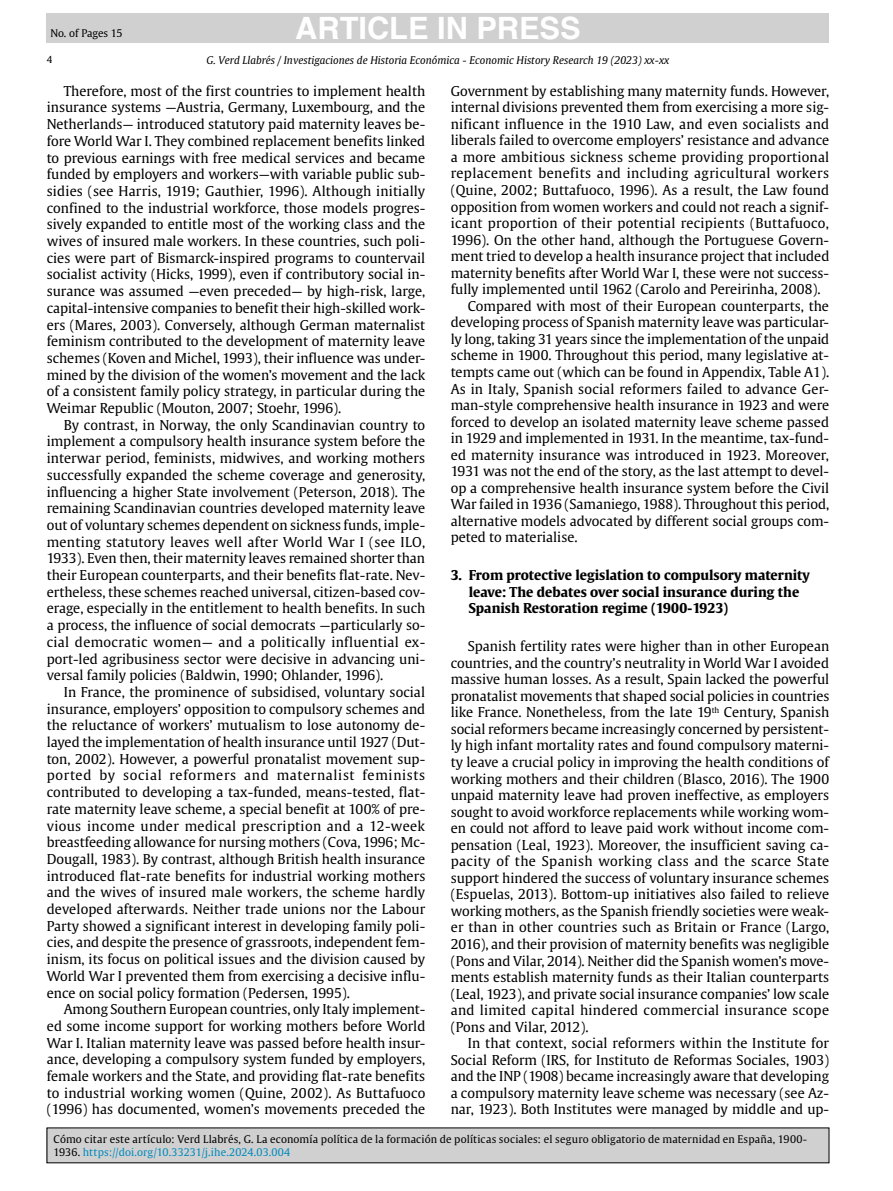
<style>
.page{position:relative;width:893px;height:1191px;background:#fff}
.page>*{position:absolute;margin:0;border:0;box-sizing:border-box;transform-origin:0 0}
.t1{font:700 30.75px "Helvetica";color:#fff}
.Texto_general{font:13.5px/16.6px "Gulliver";color:#000;text-align:justify}
.Titular{font:700 13.5px/16.5px "Gulliver";color:#000}
.t2{font:10.5px/13.5px "Gulliver";letter-spacing:.01em;color:#000}
.t3{font:italic 10.5px "Gulliver";color:#000}
.t4{font:10.5px "Gulliver";letter-spacing:-.01em;color:#000}
.t5{font:9.6px "Gulliver";color:#000}
.s1{color:#008abe}
</style>
<div class="page">
<div style="left:47px;top:13px;width:782px;height:30px;background:#d0d0d0"></div>
<div style="left:47px;top:1127px;width:782px;height:35px;background:#d0d0d0"></div>
<p class="t4" style="left:50px;top:26px;width:74px">No. of Pages 15</p>
<h1 class="t1" style="left:295px;top:10px;width:287px">ARTICLE IN PRESS</h1>
<p class="t3" style="left:207px;top:54px;width:464px">G. Verd Llabrés / Investigaciones de Historia Económica - Economic History Research 19 (2023) xx-xx</p>
<p class="t5" style="left:47px;top:54px;width:7px">4</p>
<p class="Texto_general" style="left:47px;top:82px;width:380px;text-indent:17px">Therefore, most of the first countries to implement health insurance systems —Austria, Germany, Luxembourg, and the Netherlands— introduced statutory paid maternity leaves be&shy;fore World War I. They combined replacement benefits linked to previous earnings with free medical services and became funded by employers and workers—with variable public sub&shy;sidies (see Harris, 1919; Gauthier, 1996). Although initially confined to the industrial workforce, those models progres&shy;sively expanded to entitle most of the working class and the wives of insured male workers. In these countries, such poli&shy;cies were part of Bismarck-inspired programs to countervail socialist activity (Hicks, 1999), even if contributory social in&shy;surance was assumed —even preceded— by high-risk, large, capital-intensive companies to benefit their high-skilled work&shy;ers (Mares, 2003). Conversely, although German maternalist feminism contributed to the development of maternity leave schemes (Koven and Michel, 1993), their influence was under&shy;mined by the division of the women’s movement and the lack of a consistent family policy strategy, in particular during the Weimar Republic (Mouton, 2007; Stoehr, 1996).</p>
<p class="Texto_general" style="left:47px;top:416px;width:380px;text-indent:17px">By contrast, in Norway, the only Scandinavian country to implement a compulsory health insurance system before the interwar period, feminists, midwives, and working mothers successfully expanded the scheme coverage and generosity, influencing a higher State involvement (Peterson, 2018). The remaining Scandinavian countries developed maternity leave out of voluntary schemes dependent on sickness funds, imple&shy;menting statutory leaves well after World War I (see ILO, 1933). Even then, their maternity leaves remained shorter than their European counterparts, and their benefits flat-rate. Nev&shy;ertheless, these schemes reached universal, citizen-based cov&shy;erage, especially in the entitlement to health benefits. In such a process, the influence of social democrats —particularly so&shy;cial democratic women— and a politically influential ex&shy;port-led agribusiness sector were decisive in advancing uni&shy;versal family policies (Baldwin, 1990; Ohlander, 1996).</p>
<p class="Texto_general" style="left:47px;top:683px;width:380px;text-indent:17px">In France, the prominence of subsidised, voluntary social insurance, employers’ opposition to compulsory schemes and the reluctance of workers’ mutualism to lose autonomy de&shy;layed the implementation of health insurance until 1927 (Dut&shy;ton, 2002). However, a powerful pronatalist movement sup&shy;ported by social reformers and maternalist feminists contributed to developing a tax-funded, means-tested, flat&shy;rate maternity leave scheme, a special benefit at 100% of pre&shy;vious income under medical prescription and a 12-week breastfeeding allowance for nursing mothers (Cova, 1996; Mc-Dougall, 1983). By contrast, although British health insurance introduced flat-rate benefits for industrial working mothers and the wives of insured male workers, the scheme hardly developed afterwards. Neither trade unions nor the Labour Party showed a significant interest in developing family poli&shy;cies, and despite the presence of grassroots, independent fem&shy;inism, its focus on political issues and the division caused by World War I prevented them from exercising a decisive influ&shy;ence on social policy formation (Pedersen, 1995).</p>
<p class="Texto_general" style="left:47px;top:1001px;width:380px;text-indent:17px">Among Southern European countries, only Italy implement&shy;ed some income support for working mothers before World War I. Italian maternity leave was passed before health insur&shy;ance, developing a compulsory system funded by employers, female workers and the State, and providing flat-rate benefits to industrial working women (Quine, 2002). As Buttafuoco (1996) has documented, women’s movements preceded the</p>
<p class="Texto_general" style="left:451px;top:82px;width:380px">Government by establishing many maternity funds. However, internal divisions prevented them from exercising a more sig&shy;nificant influence in the 1910 Law, and even socialists and liberals failed to overcome employers’ resistance and advance a more ambitious sickness scheme providing proportional replacement benefits and including agricultural workers (Quine, 2002; Buttafuoco, 1996). As a result, the Law found opposition from women workers and could not reach a signif&shy;icant proportion of their potential recipients (Buttafuoco, 1996). On the other hand, although the Portuguese Govern&shy;ment tried to develop a health insurance project that included maternity benefits after World War I, these were not success&shy;fully implemented until 1962 (Carolo and Pereirinha, 2008).</p>
<p class="Texto_general" style="left:451px;top:297px;width:380px;text-indent:17px">Compared with most of their European counterparts, the developing process of Spanish maternity leave was particular&shy;ly long, taking 31 years since the implementation of the unpaid scheme in 1900. Throughout this period, many legislative at&shy;tempts came out (which can be found in Appendix, Table A1).<br>As in Italy, Spanish social reformers failed to advance Ger&shy;man-style comprehensive health insurance in 1923 and were forced to develop an isolated maternity leave scheme passed in 1929 and implemented in 1931. In the meantime, tax-fund&shy;ed maternity insurance was introduced in 1923. Moreover, 1931 was not the end of the story, as the last attempt to devel&shy;op a comprehensive health insurance system before the Civil War failed in 1936 (Samaniego, 1988). Throughout this period, alternative models advocated by different social groups com&shy;peted to materialise.</p>
<p class="Titular" style="left:469px;top:567px;width:343px;text-indent:-18px">3. From protective legislation to compulsory maternity leave: The debates over social insurance during the<br>Spanish Restoration regime (1900-1923)</p>
<p class="Texto_general" style="left:451px;top:638px;width:380px;text-indent:17px">Spanish fertility rates were higher than in other European countries, and the country’s neutrality in World War I avoided massive human losses. As a result, Spain lacked the powerful pronatalist movements that shaped social policies in countries like France. Nonetheless, from the late 19<sup>th</sup> Century, Spanish social reformers became increasingly concerned by persistent&shy;ly high infant mortality rates and found compulsory materni&shy;ty leave a crucial policy in improving the health conditions of working mothers and their children (Blasco, 2016). The 1900 unpaid maternity leave had proven ineffective, as employers sought to avoid workforce replacements while working wom&shy;en could not afford to leave paid work without income com&shy;pensation (Leal, 1923). Moreover, the insufficient saving ca&shy;pacity of the Spanish working class and the scarce State support hindered the success of voluntary insurance schemes (Espuelas, 2013). Bottom-up initiatives also failed to relieve working mothers, as the Spanish friendly societies were weak&shy;er than in other countries such as Britain or France (Largo, 2016), and their provision of maternity benefits was negligible (Pons and Vilar, 2014). Neither did the Spanish women’s move&shy;ments establish maternity funds as their Italian counterparts (Leal, 1923), and private social insurance companies’ low scale and limited capital hindered commercial insurance scope (Pons and Vilar, 2012).</p>
<p class="Texto_general" style="left:451px;top:1035px;width:380px;text-indent:17px">In that context, social reformers within the Institute for Social Reform (IRS, for Instituto de Reformas Sociales, 1903) and the INP (1908) became increasingly aware that developing a compulsory maternity leave scheme was necessary (see Az&shy;nar, 1923). Both Institutes were managed by middle and up-</p>
<p class="t2" style="left:54px;top:1132px;width:755px">Cómo citar este artículo: Verd Llabrés, G. La economía política de la formación de políticas sociales: el seguro obligatorio de maternidad en España, 1900-<br>1936. <span class="s1">https://doi.org/10.33231/j.ihe.2024.03.004</span></p>
</div>
